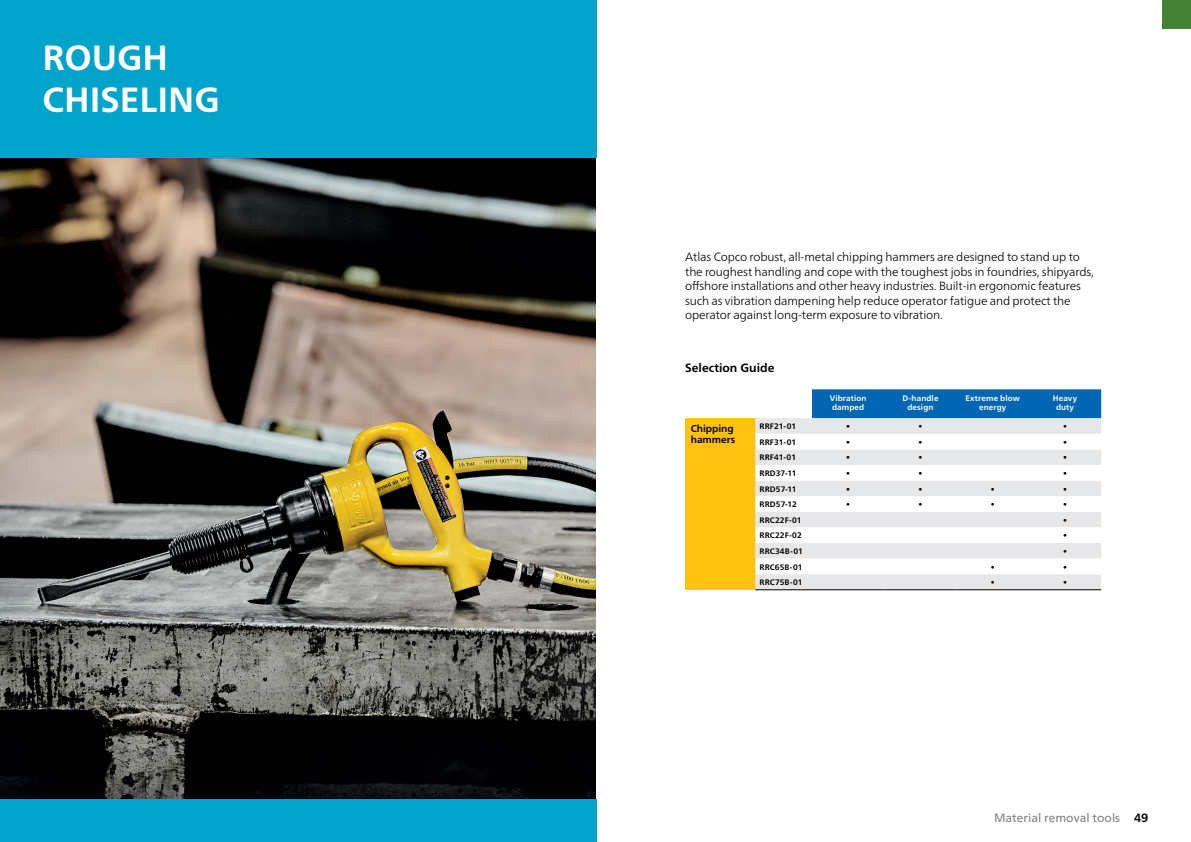
<style>
.page{position:relative;width:1191px;height:842px;background:#fff}
.page>*{position:absolute;margin:0;border:0;box-sizing:border-box;transform-origin:0 0}
.t1{font:700 35px/42px "Neue Frutiger World";color:#fff}
.t2{font:300 12px/14.4px "Neue Frutiger World";letter-spacing:-.01em;color:#000}
.t3{font:12px "Neue Frutiger World";color:#808285}
.t4{font:700 12px "Neue Frutiger World";color:#000}
.t5{font:700 10px/11px "Neue Frutiger World";letter-spacing:-.005em;color:#000}
.t6{font:700 8px "Neue Frutiger World";letter-spacing:.015em;color:#000}
.t7{font:700 8px/9px "Neue Frutiger World";letter-spacing:.015em;color:#fff;text-align:center}
.t8{font:8px "Neue Frutiger World";color:#000}
.s1{font-weight:700;color:#000}
</style>
<div class="page">
<img style="left:0;top:157px;width:595px;height:642px">
<div style="left:0;top:0;width:596px;height:157px;background:#00a3c9"></div>
<div style="left:0;top:799px;width:596px;height:43px;background:#00a3c9"></div>
<div style="left:812px;top:389px;width:289px;height:29px;background:#0066b3"></div>
<div style="left:685px;top:418px;width:70px;height:172px;background:#ffc20e"></div>
<div style="left:755px;top:418px;width:346px;height:172px;background:#e6e7e8"></div>
<svg style="left:755px;top:434px;width:346px;height:47px"></svg>
<svg style="left:755px;top:496px;width:346px;height:78px"></svg>
<hr style="left:755px;top:590px;width:57px;height:1px;background:#000">
<hr style="left:812px;top:590px;width:72px;height:1px;background:#000">
<hr style="left:884px;top:590px;width:72px;height:1px;background:#000">
<hr style="left:956px;top:590px;width:73px;height:1px;background:#000">
<hr style="left:1029px;top:590px;width:72px;height:1px;background:#000">
<div style="left:1162px;top:0;width:29px;height:28px;background:#458134"></div>
<h1 class="t1" style="left:43px;top:36px;width:179px">ROUGH<br>CHISELING</h1>
<p class="t2" style="left:685px;top:250px;width:410px">Atlas Copco robust, all-metal chipping hammers are designed to stand up to the roughest handling and cope with the toughest jobs in foundries, shipyards, offshore installations and other heavy industries. Built-in ergonomic features such as vibration dampening help reduce operator fatigue and protect the operator against long-term exposure to vibration.</p>
<p class="t4" style="left:685px;top:358px;width:91px">Selection Guide</p>
<p class="t7" style="left:830px;top:394px;width:38px;text-align:left">Vibration damped</p>
<p class="t7" style="left:902px;top:394px;width:38px">D-handle design</p>
<p class="t7" style="left:965px;top:394px;width:56px">Extreme blow energy</p>
<p class="t7" style="left:1052px;top:394px;width:26px">Heavy duty</p>
<p class="t5" style="left:691px;top:422px;width:46px">Chipping hammers</p>
<p class="t6" style="left:759px;top:419px;width:38px">RRF21-01</p>
<p class="t8" style="left:846px;top:420px;width:5px">•</p>
<p class="t8" style="left:918px;top:420px;width:5px">•</p>
<p class="t8" style="left:1063px;top:420px;width:5px">•</p>
<p class="t6" style="left:759px;top:435px;width:38px">RRF31-01</p>
<p class="t8" style="left:846px;top:436px;width:5px">•</p>
<p class="t8" style="left:918px;top:436px;width:5px">•</p>
<p class="t8" style="left:1063px;top:436px;width:5px">•</p>
<p class="t6" style="left:759px;top:450px;width:38px">RRF41-01</p>
<p class="t8" style="left:846px;top:451px;width:5px">•</p>
<p class="t8" style="left:918px;top:451px;width:5px">•</p>
<p class="t8" style="left:1063px;top:451px;width:5px">•</p>
<p class="t6" style="left:759px;top:466px;width:39px">RRD37-11</p>
<p class="t8" style="left:846px;top:467px;width:5px">•</p>
<p class="t8" style="left:918px;top:467px;width:5px">•</p>
<p class="t8" style="left:1063px;top:467px;width:5px">•</p>
<p class="t6" style="left:759px;top:482px;width:39px">RRD57-11</p>
<p class="t8" style="left:846px;top:482px;width:5px">•</p>
<p class="t8" style="left:918px;top:482px;width:5px">•</p>
<p class="t8" style="left:990px;top:482px;width:5px">•</p>
<p class="t8" style="left:1063px;top:482px;width:5px">•</p>
<p class="t6" style="left:759px;top:497px;width:39px">RRD57-12</p>
<p class="t8" style="left:846px;top:498px;width:5px">•</p>
<p class="t8" style="left:918px;top:498px;width:5px">•</p>
<p class="t8" style="left:990px;top:498px;width:5px">•</p>
<p class="t8" style="left:1063px;top:498px;width:5px">•</p>
<p class="t6" style="left:759px;top:513px;width:44px">RRC22F-01</p>
<p class="t8" style="left:1063px;top:514px;width:5px">•</p>
<p class="t6" style="left:759px;top:528px;width:44px">RRC22F-02</p>
<p class="t8" style="left:1063px;top:529px;width:5px">•</p>
<p class="t6" style="left:759px;top:544px;width:45px">RRC34B-01</p>
<p class="t8" style="left:1063px;top:545px;width:5px">•</p>
<p class="t6" style="left:759px;top:560px;width:45px">RRC65B-01</p>
<p class="t8" style="left:990px;top:560px;width:5px">•</p>
<p class="t8" style="left:1063px;top:560px;width:5px">•</p>
<p class="t6" style="left:759px;top:575px;width:45px">RRC75B-01</p>
<p class="t8" style="left:990px;top:576px;width:5px">•</p>
<p class="t8" style="left:1063px;top:576px;width:5px">•</p>
<p class="t3" style="left:994px;top:808px;width:156px">Material removal tools <span class="s1">49</span></p>
</div>
